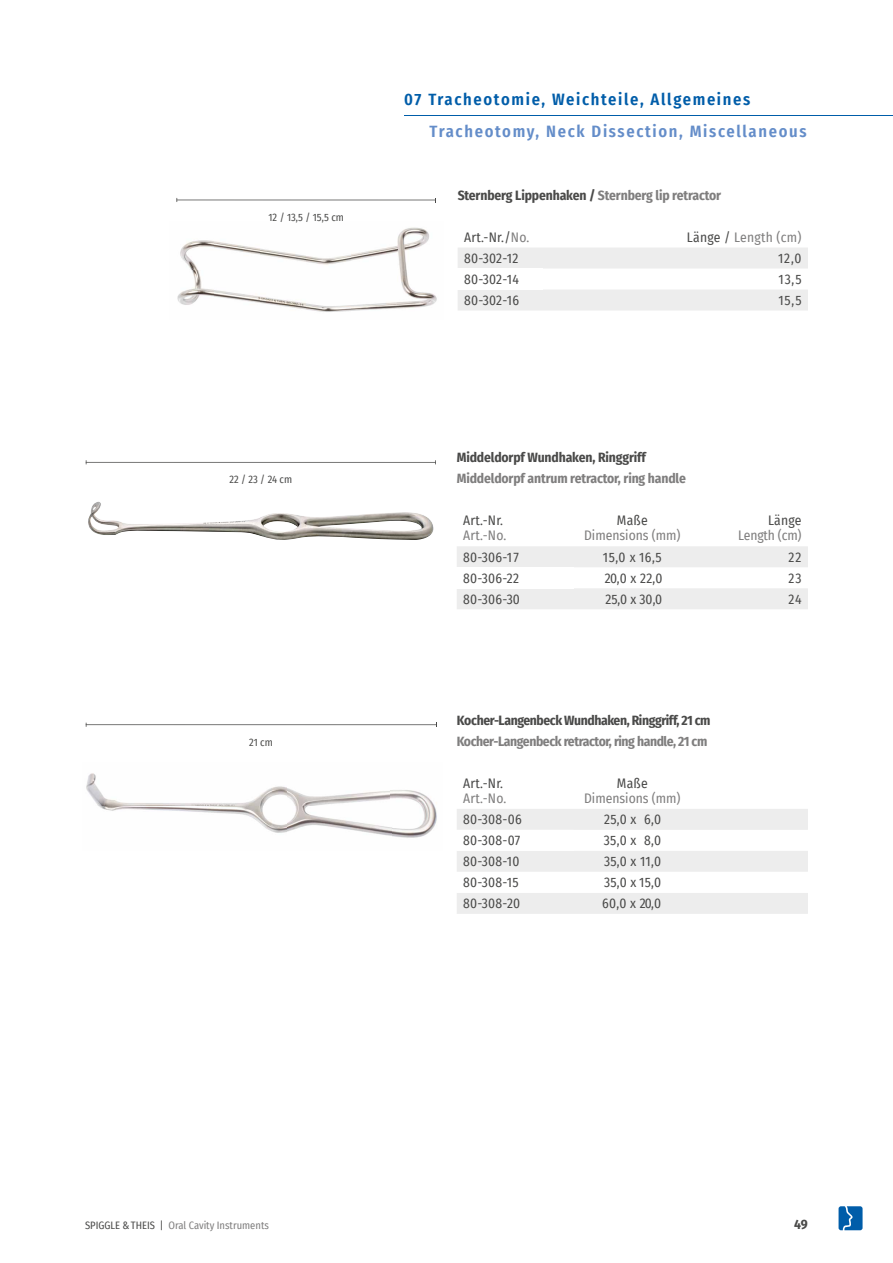
<style>
.page{position:relative;width:893px;height:1263px;background:#fff}
.page>*{position:absolute;margin:0;border:0;box-sizing:border-box;transform-origin:0 0}
.t1{font:600 16.5px "Fira Sans Condensed";letter-spacing:.1em;color:#648dc9}
.t2{font:600 16.5px "Fira Sans Condensed";letter-spacing:.1em;color:#005da9}
.t3{font:13.5px "Fira Sans Condensed";letter-spacing:.02em;color:#4a4a49}
.t4{font:700 13.5px "Fira Sans Condensed";letter-spacing:-.01em;color:#4a4a49}
.t5{font:13.5px "Fira Sans Condensed";color:#7f7e7e}
.t6{font:700 13.5px "Fira Sans Condensed";letter-spacing:-.03em;color:#7f7e7e}
.t7{font:700 13.5px "Fira Sans Condensed";letter-spacing:-.03em;color:#4a4a49}
.t8{font:700 13.5px "Fira Sans Condensed";letter-spacing:-.01em;color:#7f7e7e}
.t9{font:13.5px "Fira Sans Condensed";letter-spacing:.02em;color:#7f7e7e}
.t10{font:10.5px "Fira Sans Condensed";color:#7f7e7e}
.t11{font:10.5px "Fira Sans Condensed";color:#4a4a49}
.s1{color:#7f7e7e}
.s2{color:#4a4a49}
</style>
<div class="page">
<svg style="left:458px;top:248px;width:350px;height:62px"></svg>
<div style="left:458px;top:268px;width:85px;height:22px;background:#fff"></div>
<svg style="left:457px;top:546px;width:351px;height:63px"></svg>
<div style="left:457px;top:567px;width:117px;height:21px;background:#fff"></div>
<svg style="left:457px;top:809px;width:351px;height:105px"></svg>
<hr style="left:404px;top:116px;width:489px;height:1px;background:#005da9">
<img style="left:177px;top:227px;width:260px;height:85px">
<hr style="left:176px;top:200px;width:260px;height:1px;background:#4a4a49">
<img style="left:88px;top:502px;width:346px;height:38px">
<hr style="left:86px;top:462px;width:350px;height:1px;background:#4a4a49">
<img style="left:86px;top:773px;width:351px;height:65px">
<hr style="left:86px;top:724px;width:350px;height:1px;background:#4a4a49">
<svg style="left:838px;top:1206px;width:24px;height:24px"></svg>
<p class="t2" style="left:404px;top:86px;width:347px">07 Tracheotomie, Weichteile, Allgemeines</p>
<p class="t11" style="left:268px;top:209px;width:77px">12 / 13,5 / 15,5 cm</p>
<p class="t11" style="left:229px;top:471px;width:64px">22 / 23 / 24 cm</p>
<p class="t11" style="left:249px;top:734px;width:25px">21 cm</p>
<p class="t1" style="left:429px;top:117px;width:379px">Tracheotomy, Neck Dissection, Miscellaneous</p>
<p class="t4" style="left:458px;top:184px;width:265px">Sternberg Lippenhaken / <span class="s1">Sternberg lip retractor</span></p>
<p class="t3" style="left:464px;top:227px;width:67px">Art.-Nr./<span class="s1">No.</span></p>
<p class="t9" style="left:687px;top:227px;width:116px"><span class="s2">Länge /</span> Length (cm)</p>
<p class="t3" style="left:464px;top:248px;width:56px">80-302-12</p>
<p class="t3" style="left:778px;top:248px;width:25px">12,0</p>
<p class="t3" style="left:464px;top:269px;width:56px">80-302-14</p>
<p class="t3" style="left:779px;top:269px;width:24px">13,5</p>
<p class="t3" style="left:464px;top:290px;width:57px">80-302-16</p>
<p class="t3" style="left:778px;top:290px;width:25px">15,5</p>
<p class="t4" style="left:457px;top:446px;width:191px">Middeldorpf Wundhaken, Ringgriff</p>
<p class="t8" style="left:457px;top:467px;width:231px">Middeldorpf antrum retractor, ring handle</p>
<p class="t3" style="left:463px;top:510px;width:42px">Art.-Nr.</p>
<p class="t5" style="left:463px;top:525px;width:45px">Art.-No.</p>
<p class="t3" style="left:617px;top:510px;width:32px">Maße</p>
<p class="t5" style="left:584px;top:525px;width:98px">Dimensions (mm)</p>
<p class="t3" style="left:768px;top:510px;width:35px">Länge</p>
<p class="t5" style="left:738px;top:525px;width:65px">Length (cm)</p>
<p class="t3" style="left:463px;top:547px;width:57px">80-306-17</p>
<p class="t3" style="left:603px;top:547px;width:60px">15,0 x 16,5</p>
<p class="t3" style="left:789px;top:547px;width:14px">22</p>
<p class="t3" style="left:463px;top:568px;width:57px">80-306-22</p>
<p class="t3" style="left:605px;top:568px;width:59px">20,0 x 22,0</p>
<p class="t3" style="left:788px;top:568px;width:15px">23</p>
<p class="t3" style="left:463px;top:589px;width:58px">80-306-30</p>
<p class="t3" style="left:605px;top:589px;width:58px">25,0 x 30,0</p>
<p class="t3" style="left:788px;top:589px;width:15px">24</p>
<p class="t7" style="left:457px;top:709px;width:255px">Kocher-Langenbeck Wundhaken, Ringgriff, 21 cm</p>
<p class="t6" style="left:457px;top:730px;width:252px">Kocher-Langenbeck retractor, ring handle, 21 cm</p>
<p class="t3" style="left:463px;top:773px;width:42px">Art.-Nr.</p>
<p class="t5" style="left:463px;top:788px;width:45px">Art.-No.</p>
<p class="t3" style="left:617px;top:773px;width:32px">Maße</p>
<p class="t5" style="left:584px;top:788px;width:98px">Dimensions (mm)</p>
<p class="t3" style="left:463px;top:809px;width:60px">80-308-06</p>
<p class="t3" style="left:604px;top:809px;width:58px">25,0 x 6,0</p>
<p class="t3" style="left:463px;top:830px;width:59px">80-308-07</p>
<p class="t3" style="left:604px;top:830px;width:59px">35,0 x 8,0</p>
<p class="t3" style="left:463px;top:851px;width:58px">80-308-10</p>
<p class="t3" style="left:604px;top:851px;width:58px">35,0 x 11,0</p>
<p class="t3" style="left:463px;top:872px;width:57px">80-308-15</p>
<p class="t3" style="left:604px;top:872px;width:59px">35,0 x 15,0</p>
<p class="t3" style="left:463px;top:893px;width:59px">80-308-20</p>
<p class="t3" style="left:602px;top:893px;width:60px">60,0 x 20,0</p>
<p class="t10" style="left:85px;top:1217px;width:185px"><span class="s2">SPIGGLE &amp; THEIS |</span> Oral Cavity Instruments</p>
<p class="t4" style="left:794px;top:1213px;width:15px">49</p>
</div>
